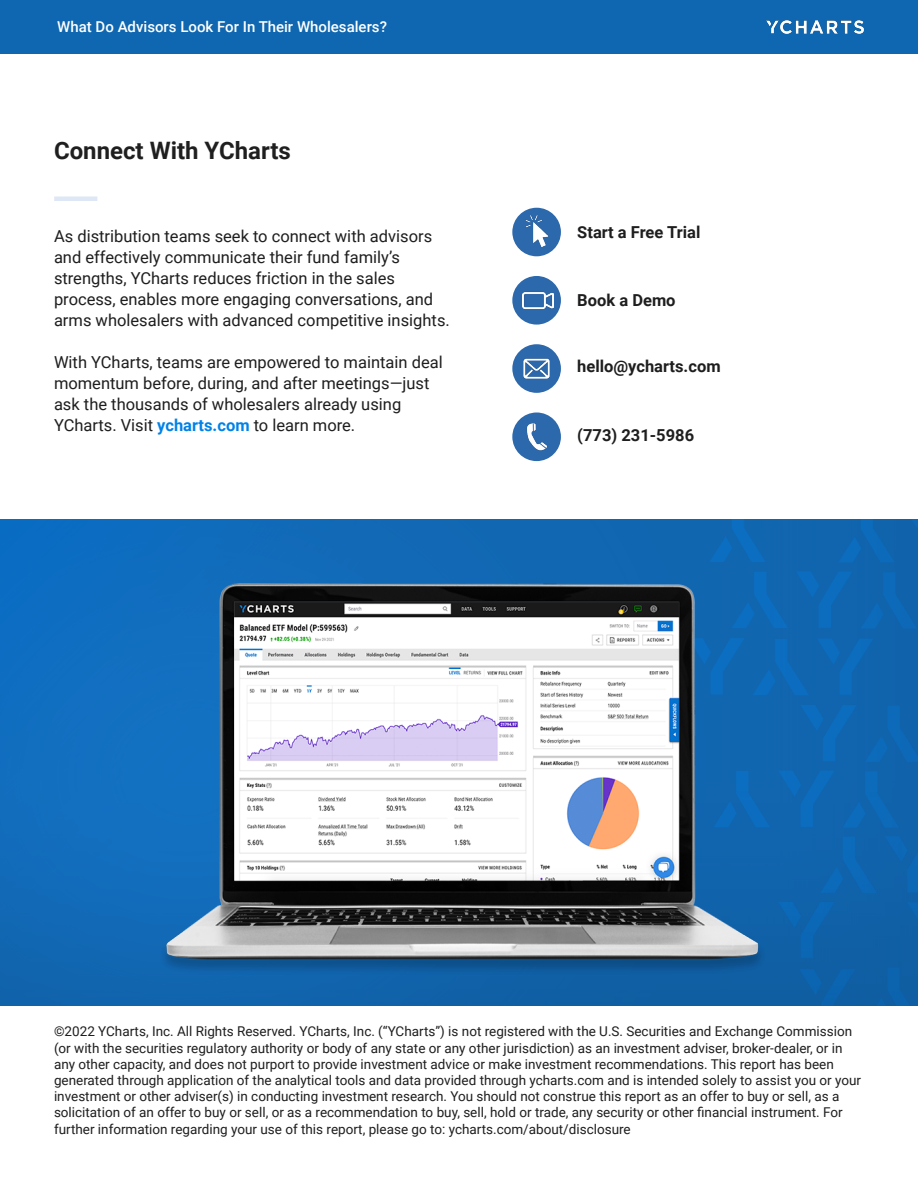
<style>
.page{position:relative;width:918px;height:1188px;background:#fff}
.page>*{position:absolute;margin:0;border:0;box-sizing:border-box;transform-origin:0 0}
.t1{font:700 24px "Roboto";color:#1f1f1f}
.t2{font:16.5px/21px "Roboto";color:#1e1e1e}
.t3{font:700 16.5px "Roboto";color:#1e1e1e}
.t4{font:500 15px "Roboto";color:#fff}
.t5{font:13.5px/16.2px "Roboto";color:#1e1e1e}
.s1{font-weight:700;color:#0082e8}
</style>
<div class="page">
<img style="left:0;top:519px;width:918px;height:487px">
<div style="left:54px;top:196px;width:43px;height:5px;background:#dee7f5"></div>
<img style="left:111px;top:534px;width:807px;height:472px">
<div style="left:512px;top:208px;width:49px;height:48px;background:#2b68ac;border-radius:50%"></div>
<div style="left:512px;top:413px;width:49px;height:48px;background:#2b68ac;border-radius:50%"></div>
<div style="left:512px;top:344px;width:49px;height:49px;background:#2b68ac;border-radius:50%"></div>
<div style="left:512px;top:276px;width:49px;height:49px;background:#2b68ac;border-radius:50%"></div>
<img style="left:525px;top:216px;width:24px;height:31px">
<img style="left:523px;top:358px;width:27px;height:21px">
<img style="left:526px;top:423px;width:21px;height:27px">
<img style="left:523px;top:292px;width:30px;height:18px">
<div style="left:0;top:0;width:918px;height:54px;background:#0e67b0"></div>
<img style="left:766px;top:20px;width:98px;height:14px">
<p class="t4" style="left:57px;top:16px;width:331px">What Do Advisors Look For In Their Wholesalers?</p>
<h1 class="t1" style="left:54px;top:134px;width:238px">Connect With YCharts</h1>
<p class="t2" style="left:54px;top:225px;width:397px">As distribution teams seek to connect with advisors and effectively communicate their fund family’s strengths, YCharts reduces friction in the sales process, enables more engaging conversations, and arms wholesalers with advanced competitive insights.</p>
<p class="t2" style="left:54px;top:351px;width:390px">With YCharts, teams are empowered to maintain deal momentum before, during, and after meetings—just ask the thousands of wholesalers already using YCharts. Visit <span class="s1">ycharts.com</span> to learn more.</p>
<p class="t3" style="left:577px;top:220px;width:125px">Start a Free Trial</p>
<p class="t3" style="left:577px;top:288px;width:100px">Book a Demo</p>
<p class="t3" style="left:577px;top:355px;width:145px">hello@ycharts.com</p>
<p class="t3" style="left:577px;top:423px;width:118px">(773) 231-5986</p>
<p class="t5" style="left:54px;top:1023px;width:809px">©2022 YCharts, Inc. All Rights Reserved. YCharts, Inc. (“YCharts”) is not registered with the U.S. Securities and Exchange Commission (or with the securities regulatory authority or body of any state or any other jurisdiction) as an investment adviser, broker-dealer, or in any other capacity, and does not purport to provide investment advice or make investment recommendations. This report has been generated through application of the analytical tools and data provided through ycharts.com and is intended solely to assist you or your investment or other adviser(s) in conducting investment research. You should not construe this report as an offer to buy or sell, as a solicitation of an offer to buy or sell, or as a recommendation to buy, sell, hold or trade, any security or other financial instrument. For further information regarding your use of this report, please go to: ycharts.com/about/disclosure</p>
</div>
